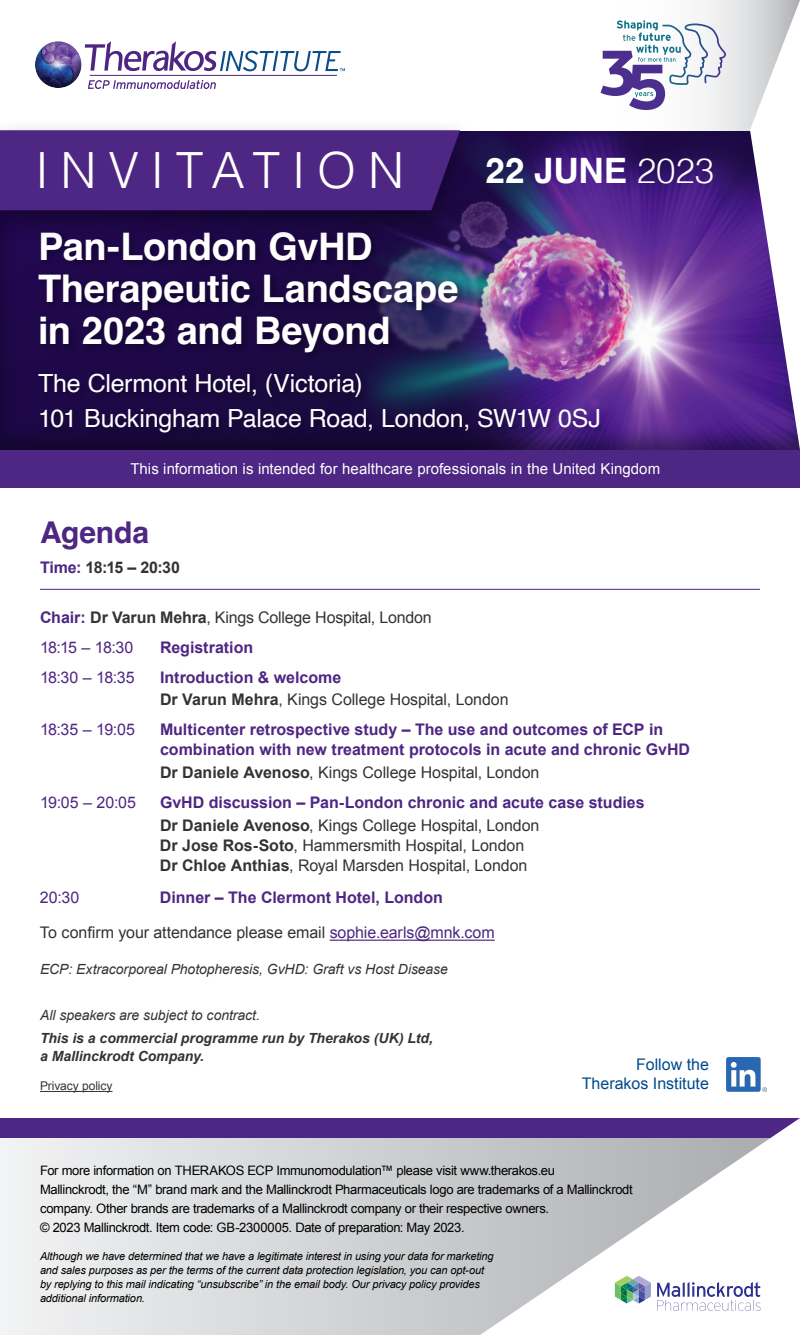
<style>
.page{position:relative;width:800px;height:1335px;background:#fff}
.page>*{position:absolute;margin:0;border:0;box-sizing:border-box;transform-origin:0 0}
.t1{font:300 50px "Helvetica";letter-spacing:.23em;color:#fff}
.t2{font:700 38px/42px "Helvetica";letter-spacing:-.01em;color:#fff}
.t3{font:700 35px "Helvetica";letter-spacing:-.005em;color:#fff}
.t4{font:700 30px "Helvetica";letter-spacing:-.005em;color:#4e2683}
.t5{font:25px/35px "Helvetica";letter-spacing:-.01em;color:#fff}
.t6{font:16px/30px "Arial";letter-spacing:-.005em;color:#333}
.t7{font:700 16px/20px "Arial";color:#4e2683}
.t8{font:16px "Arial";color:#4e2683}
.t9{font:16px/19.2px "Arial";color:#004a8d;text-align:right}
.t10{font:700 16px "Arial";letter-spacing:-.01em;color:#333}
.t11{font:15px "Arial";letter-spacing:.005em;color:#fff}
.t12{font:italic 14px "Arial";letter-spacing:-.005em;color:#333}
.t13{font:italic 700 14px/18px "Arial";letter-spacing:-.005em;color:#333}
.t14{font:13px/19px "Arial";letter-spacing:-.025em;color:#000}
.t15{font:12px "Arial";letter-spacing:-.005em;color:#333}
.t16{font:italic 11px/14px "Arial";letter-spacing:-.01em;color:#000}
.s1{font-weight:300}
.s2{color:#4e2683}
.s3{font-weight:700;color:#4e2683}
.s4{font-weight:700}
.s5{color:#333}
.s6{font-weight:400;color:#333}
</style>
<div class="page">
<hr style="left:330px;top:940px;width:165px;height:1px;background:#4e2683">
<svg style="left:0;top:1138px;width:480px;height:197px;background:#dbdcde"></svg>
<div style="left:0;top:1118px;width:800px;height:20px;background:#4e2683"></div>
<svg style="left:480px;top:1118px;width:320px;height:217px"></svg>
<svg style="left:615px;top:1276px;width:36px;height:28px"></svg>
<svg style="left:657px;top:1282px;width:103px;height:29px"></svg>
<img style="left:726px;top:1058px;width:40px;height:34px">
<hr style="left:40px;top:1091px;width:73px;height:1px;background:#333">
<hr style="left:40px;top:589px;width:720px;height:1px;background:#4e2683">
<div style="left:0;top:450px;width:800px;height:38px;background:#4e2683"></div>
<div style="left:0;top:128px;width:800px;height:322px;background:#000;opacity:.4"></div>
<svg style="left:35px;top:0;width:715px;height:130px"></svg>
<svg style="left:750px;top:0;width:50px;height:450px"></svg>
<img style="left:35px;top:41px;width:46px;height:47px;border-radius:23px">
<hr style="left:90px;top:75px;width:247px;height:1px;background:#4e2582">
<svg style="left:88px;top:80px;width:128px;height:9px"></svg>
<svg style="left:85px;top:41px;width:260px;height:30px"></svg>
<div style="left:36px;top:230px;width:572px;height:211px;background:#000;opacity:.3"></div>
<svg style="left:601px;top:20px;width:106px;height:90px"></svg>
<div style="left:0;top:118px;width:480px;height:125px;background:#000;opacity:.4"></div>
<div style="left:0;top:130px;width:460px;height:80px;background:#4e2683"></div>
<h1 class="t1" style="left:35px;top:128px;width:371px">INVITATION</h1>
<h3 class="t3" style="left:486px;top:150px;width:230px">22 JUNE <span class="s1">2023</span></h3>
<h2 class="t2" style="left:38px;top:230px;width:422px">Pan-London GvHD<br>Therapeutic Landscape in 2023 and Beyond</h2>
<h3 class="t5" style="left:38px;top:366px;width:564px">The Clermont Hotel, (Victoria)<br>101 Buckingham Palace Road, London, SW1W 0SJ</h3>
<p class="t11" style="left:130px;top:459px;width:531px">This information is intended for healthcare professionals in the United Kingdom</p>
<h3 class="t4" style="left:40px;top:514px;width:111px">Agenda</h3>
<p class="t10" style="left:40px;top:556px;width:141px"><span class="s2">Time:</span> 18:15 – 20:30</p>
<p class="t6" style="left:40px;top:602px;width:393px"><span class="s3">Chair:</span> <span class="s4">Dr Varun Mehra</span>, Kings College Hospital, London<br><span class="s2">18:15 – 18:30</span></p>
<p class="t7" style="left:160px;top:637px;width:95px">Registration</p>
<p class="t8" style="left:40px;top:666px;width:96px">18:30 – 18:35</p>
<p class="t6" style="left:160px;top:666px;width:350px;line-height:23px"><span class="s3">Introduction &amp; welcome<br></span><span class="s4">Dr Varun Mehra</span>, Kings College Hospital, London</p>
<p class="t8" style="left:40px;top:719px;width:97px">18:35 – 19:05</p>
<p class="t7" style="left:160px;top:720px;width:532px">Multicenter retrospective study – The use and outcomes of ECP in combination with new treatment protocols in acute and chronic GvHD</p>
<p class="t6" style="left:160px;top:758px;width:381px"><span class="s4">Dr Daniele Avenoso</span>, Kings College Hospital, London</p>
<p class="t8" style="left:40px;top:792px;width:98px">19:05 – 20:05</p>
<p class="t7" style="left:160px;top:792px;width:486px;line-height:23px">GvHD discussion – Pan-London chronic and acute case studies<br><span class="s5">Dr Daniele Avenoso</span><span class="s6">, Kings College Hospital, London</span></p>
<p class="t6" style="left:160px;top:836px;width:369px;line-height:20px"><span class="s4">Dr Jose Ros-Soto</span>, Hammersmith Hospital, London<br><span class="s4">Dr Chloe Anthias</span>, Royal Marsden Hospital, London</p>
<p class="t8" style="left:40px;top:887px;width:41px">20:30</p>
<p class="t6" style="left:40px;top:881px;width:456px;line-height:35px;text-indent:120px"><span class="s3">Dinner – The Clermont Hotel, London<br></span>To confirm your attendance please email <span class="s2">sophie.earls@mnk.com</span></p>
<p class="t12" style="left:40px;top:960px;width:409px">ECP: Extracorporeal Photopheresis, GvHD: Graft vs Host Disease</p>
<p class="t12" style="left:40px;top:1006px;width:221px">All speakers are subject to contract.</p>
<p class="t13" style="left:40px;top:1030px;width:395px">This is a commercial programme run by Therakos (UK) Ltd, a Mallinckrodt Company.</p>
<p class="t15" style="left:40px;top:1078px;width:74px">Privacy policy</p>
<p class="t9" style="left:582px;top:1055px;width:129px">Follow the<br>Therakos Institute</p>
<p class="t14" style="left:40px;top:1162px;width:594px">For more information on THERAKOS ECP Immunomodulation™ please visit www.therakos.eu<br>Mallinckrodt, the “M” brand mark and the Mallinckrodt Pharmaceuticals logo are trademarks of a Mallinckrodt company. Other brands are trademarks of a Mallinckrodt company or their respective owners.<br>© 2023 Mallinckrodt. Item code: GB-2300005. Date of preparation: May 2023.</p>
<p class="t16" style="left:40px;top:1249px;width:455px">Although we have determined that we have a legitimate interest in using your data for marketing and sales purposes as per the terms of the current data protection legislation, you can opt-out by replying to this mail indicating “unsubscribe” in the email body. Our privacy policy provides additional information.</p>
</div>
